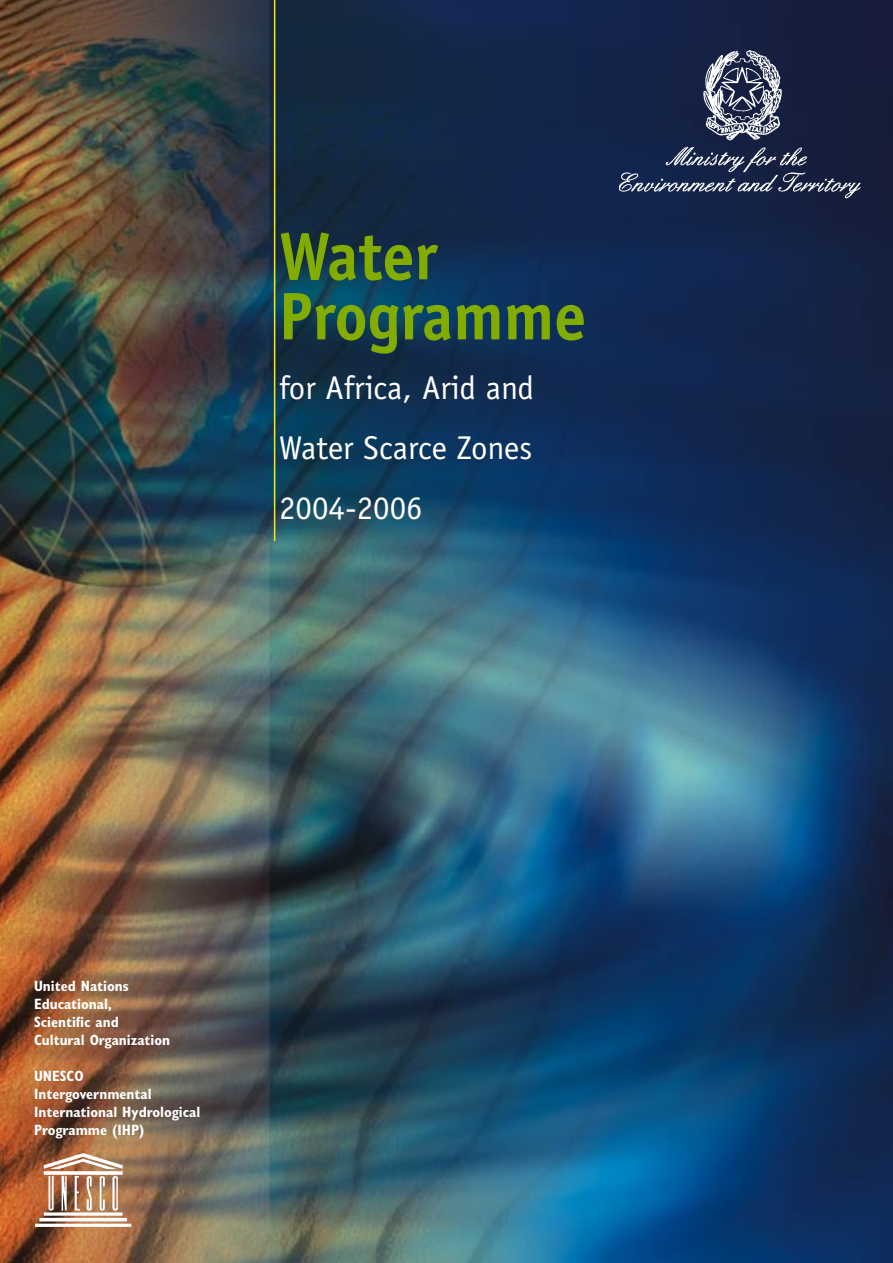
<style>
.page{position:relative;width:893px;height:1263px;background:#fff}
.page>*{position:absolute;margin:0;border:0;box-sizing:border-box;transform-origin:0 0}
.t1{font:700 67.5px/60px "Officina Sans";color:#83ac00;scale:.96 1}
.t2{font:33px/60px "Officina Sans";color:#fff;text-align:justify}
.t3{font:700 condensed 15px/18px "Gill Sans";color:#fff}
</style>
<div class="page">
<img style="left:0;top:0;width:893px;height:1263px">
<hr style="left:274px;top:0;width:1px;height:541px;background:#ffe800">
<img style="left:618px;top:44px;width:242px;height:158px">
<img style="left:34px;top:1152px;width:97px;height:76px">
<h1 class="t1" style="left:279px;top:226px;width:322px">Water<br>Programme</h1>
<h2 class="t2" style="left:279px;top:358px;width:256px">for Africa, Arid and Water Scarce Zones 2004-2006</h2>
<p class="t3" style="left:34px;top:977px;width:138px">United Nations<br>Educational,<br>Scientific and<br>Cultural Organization</p>
<p class="t3" style="left:34px;top:1067px;width:168px">UNESCO<br>Intergovernmental<br>International Hydrological<br>Programme (IHP)</p>
</div>
